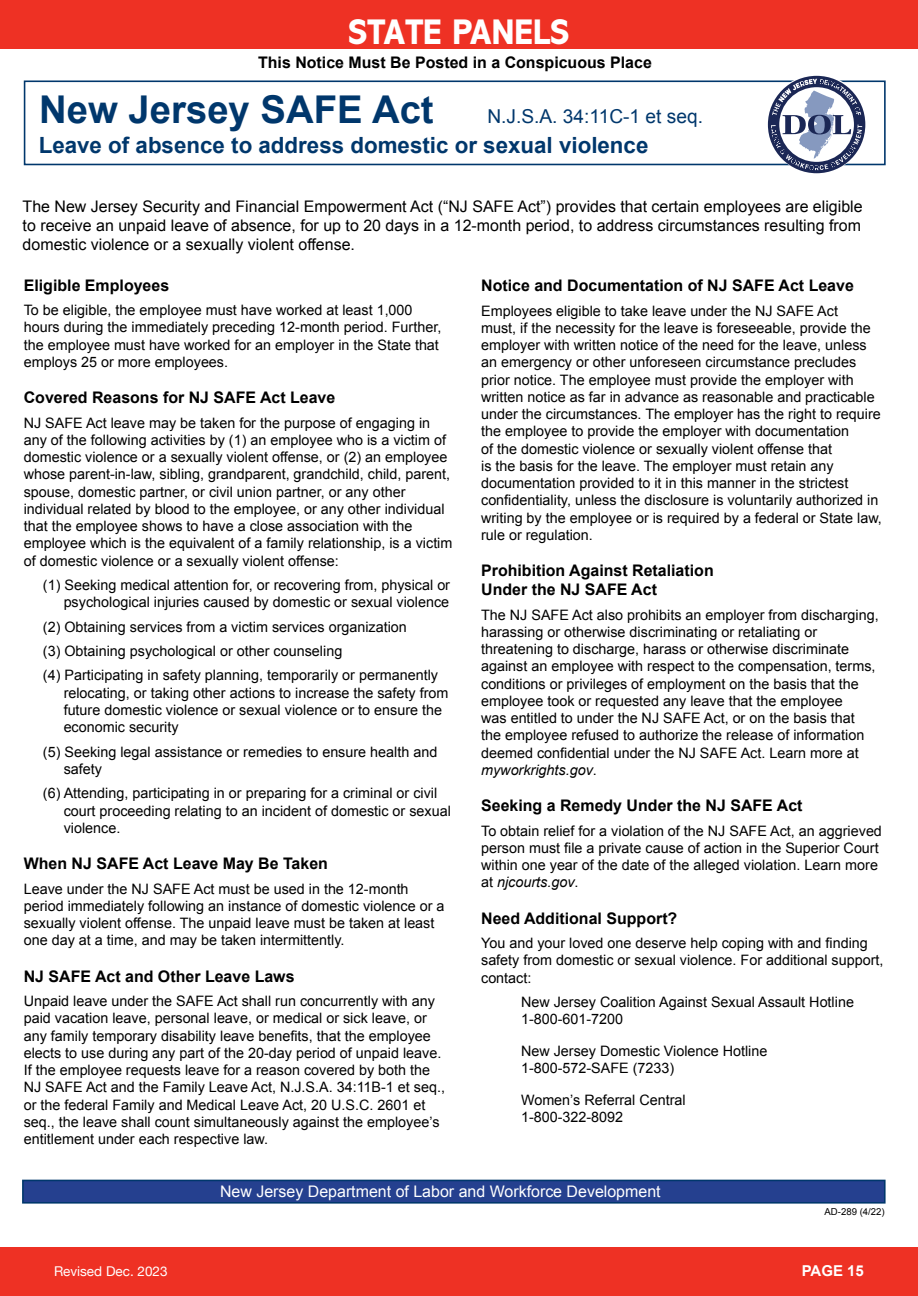
<style>
.page{position:relative;width:918px;height:1296px;background:#fff}
.page>*{position:absolute;margin:0;border:0;box-sizing:border-box;transform-origin:0 0}
.t1{font:700 38.25px "Arial";color:#00376c}
.t2{font:800 36px "Abadi MT Pro";color:#fff;scale:.9 1}
.t3{font:700 22.35px "Arial";color:#00376c}
.t4{font:19.2px "Arial";color:#00376c}
.t5{font:700 15.9px/19.2px "Arial";color:#000}
.t6{font:15.9px/19.2px "Arial";color:#000;text-align:justify}
.t7{font:15.9px "Arial";color:#fff}
.t8{font:700 15px "Arial";color:#fff}
.t9{font:14.4px/17.2px "Arial";color:#000}
.t10{font:13.5px "Helvetica Neue";color:#fff}
.t11{font:9.6px "Arial";color:#000}
.s1{font-style:italic}
</style>
<div class="page">
<div style="left:0;top:0;width:918px;height:49px;background:#ee3124"></div>
<div style="left:0;top:1247px;width:918px;height:49px;background:#ee3124"></div>
<div style="left:24px;top:80px;width:862px;height:85px;border:2px solid #00376c"></div>
<svg style="left:768px;top:76px;width:97px;height:97px"></svg>
<div style="left:23px;top:1180px;width:862px;height:23px;background:#25408f"></div>
<div style="left:22px;top:1180px;width:864px;height:24px;border:2px solid #00376c"></div>
<h2 class="t2" style="left:349px;top:12px;width:247px">STATE PANELS</h2>
<p class="t5" style="left:258px;top:53px;width:395px">This Notice Must Be Posted in a Conspicuous Place</p>
<h1 class="t1" style="left:39px;top:84px;width:396px">New Jersey SAFE Act</h1>
<h3 class="t4" style="left:487px;top:103px;width:217px">N.J.S.A. 34:11C-1 et seq.</h3>
<h3 class="t3" style="left:39px;top:131px;width:611px">Leave of absence to address domestic or sexual violence</h3>
<p class="t6" style="left:23px;top:197px;width:842px">The New Jersey Security and Financial Empowerment Act (“NJ SAFE Act”) provides that certain employees are eligible to receive an unpaid leave of absence, for up to 20 days in a 12-month period, to address circumstances resulting from domestic violence or a sexually violent offense.</p>
<p class="t5" style="left:481px;top:277px;width:374px">Notice and Documentation of NJ SAFE Act Leave</p>
<p class="t9" style="left:481px;top:302px;width:402px">Employees eligible to take leave under the NJ SAFE Act<br>must, if the necessity for the leave is foreseeable, provide the employer with written notice of the need for the leave, unless an emergency or other unforeseen circumstance precludes prior notice. The employee must provide the employer with written notice as far in advance as reasonable and practicable under the circumstances. The employer has the right to require the employee to provide the employer with documentation<br>of the domestic violence or sexually violent offense that<br>is the basis for the leave. The employer must retain any documentation provided to it in this manner in the strictest confidentiality, unless the disclosure is voluntarily authorized in writing by the employee or is required by a federal or State law, rule or regulation.</p>
<p class="t5" style="left:481px;top:562px;width:234px">Prohibition Against Retaliation<br>Under the NJ SAFE Act</p>
<p class="t9" style="left:481px;top:606px;width:399px">The NJ SAFE Act also prohibits an employer from discharging, harassing or otherwise discriminating or retaliating or threatening to discharge, harass or otherwise discriminate against an employee with respect to the compensation, terms, conditions or privileges of employment on the basis that the employee took or requested any leave that the employee<br>was entitled to under the NJ SAFE Act, or on the basis that<br>the employee refused to authorize the release of information deemed confidential under the NJ SAFE Act. Learn more at <span class="s1">myworkrights.gov</span>.</p>
<p class="t5" style="left:481px;top:797px;width:323px">Seeking a Remedy Under the NJ SAFE Act</p>
<p class="t9" style="left:481px;top:822px;width:402px">To obtain relief for a violation of the NJ SAFE Act, an aggrieved person must file a private cause of action in the Superior Court within one year of the date of the alleged violation. Learn more at <span class="s1">njcourts.gov</span>.</p>
<p class="t5" style="left:481px;top:909px;width:198px">Need Additional Support?</p>
<p class="t9" style="left:481px;top:935px;width:404px">You and your loved one deserve help coping with and finding safety from domestic or sexual violence. For additional support, contact:</p>
<p class="t9" style="left:521px;top:994px;width:334px">New Jersey Coalition Against Sexual Assault Hotline<br>1-800-601-7200</p>
<p class="t9" style="left:521px;top:1042px;width:248px">New Jersey Domestic Violence Hotline<br>1-800-572-SAFE (7233)</p>
<p class="t9" style="left:521px;top:1091px;width:166px">Women’s Referral Central<br>1-800-322-8092</p>
<p class="t5" style="left:24px;top:276px;width:147px">Eligible Employees</p>
<p class="t9" style="left:24px;top:302px;width:419px">To be eligible, the employee must have worked at least 1,000 hours during the immediately preceding 12-month period. Further, the employee must have worked for an employer in the State that employs 25 or more employees.</p>
<p class="t5" style="left:24px;top:389px;width:313px">Covered Reasons for NJ SAFE Act Leave</p>
<p class="t9" style="left:24px;top:414px;width:430px">NJ SAFE Act leave may be taken for the purpose of engaging in any of the following activities by (1) an employee who is a victim of domestic violence or a sexually violent offense, or (2) an employee whose parent-in-law, sibling, grandparent, grandchild, child, parent, spouse, domestic partner, or civil union partner, or any other individual related by blood to the employee, or any other individual that the employee shows to have a close association with the employee which is the equivalent of a family relationship, is a victim of domestic violence or a sexually violent offense:</p>
<p class="t9" style="left:43px;top:576px;width:409px;text-align:right">(1) Seeking medical attention for, or recovering from, physical or psychological injuries caused by domestic or sexual violence</p>
<p class="t9" style="left:43px;top:615px;width:397px;line-height:24.5px">(2) Obtaining services from a victim services organization<br>(3) Obtaining psychological or other counseling<br>(4) Participating in safety planning, temporarily or permanently</p>
<p class="t9" style="left:64px;top:684px;width:386px">relocating, or taking other actions to increase the safety from future domestic violence or sexual violence or to ensure the economic security</p>
<p class="t9" style="left:64px;top:743px;width:375px;text-indent:-21px">(5) Seeking legal assistance or remedies to ensure health and safety</p>
<p class="t9" style="left:64px;top:785px;width:389px;text-indent:-21px">(6) Attending, participating in or preparing for a criminal or civil court proceeding relating to an incident of domestic or sexual violence.</p>
<p class="t5" style="left:24px;top:855px;width:306px">When NJ SAFE Act Leave May Be Taken</p>
<p class="t9" style="left:24px;top:880px;width:422px">Leave under the NJ SAFE Act must be used in the 12-month period immediately following an instance of domestic violence or a sexually violent offense. The unpaid leave must be taken at least one day at a time, and may be taken intermittently.</p>
<p class="t5" style="left:24px;top:967px;width:272px">NJ SAFE Act and Other Leave Laws</p>
<p class="t9" style="left:24px;top:993px;width:423px">Unpaid leave under the SAFE Act shall run concurrently with any paid vacation leave, personal leave, or medical or sick leave, or any family temporary disability leave benefits, that the employee elects to use during any part of the 20-day period of unpaid leave.<br>If the employee requests leave for a reason covered by both the NJ SAFE Act and the Family Leave Act, N.J.S.A. 34:11B-1 et seq., or the federal Family and Medical Leave Act, 20 U.S.C. 2601 et seq., the leave shall count simultaneously against the employee’s entitlement under each respective law.</p>
<p class="t7" style="left:220px;top:1181px;width:442px">New Jersey Department of Labor and Workforce Development</p>
<p class="t11" style="left:825px;top:1205px;width:62px">AD-289 (4/22)</p>
<p class="t10" style="left:54px;top:1262px;width:115px">Revised Dec. 2023</p>
<p class="t8" style="left:802px;top:1261px;width:64px">PAGE 15</p>
</div>
